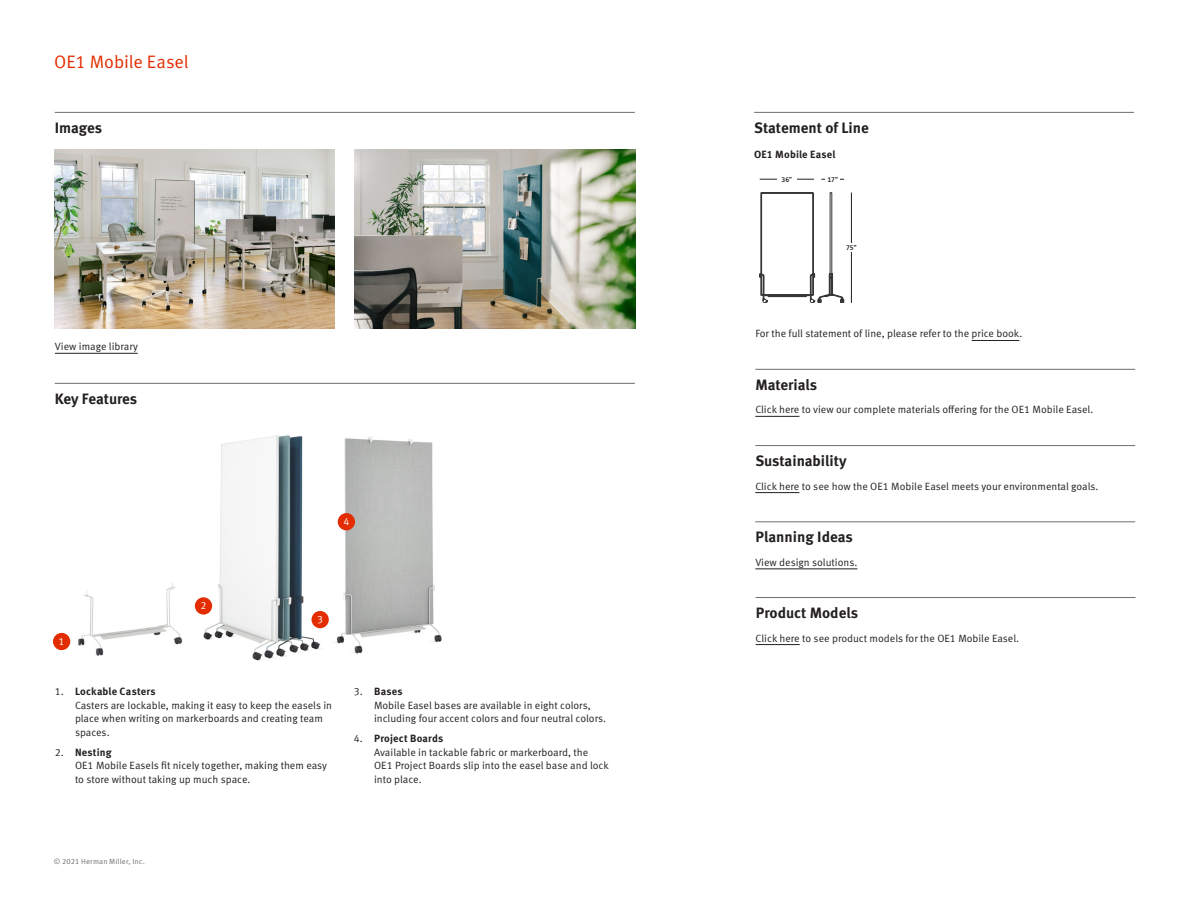
<style>
.page{position:relative;width:1188px;height:918px;background:#fff}
.page>*{position:absolute;margin:0;border:0;box-sizing:border-box;transform-origin:0 0}
.Body_Copy{font:18px "Meta OT Norm";letter-spacing:-.005em;color:#e22d00}
.Headline{font:700 15px "Meta OT";color:#231f20}
.Body_Copy-2{font:10.5px/13.5px "Meta OT Norm";color:#231f20}
.Body_Copy-3{font:700 10.5px "Meta OT";letter-spacing:.02em;color:#231f20}
.Body_Copy-4{font:10.5px "Meta OT Norm";color:#fff}
.t1{font:7.5px "Meta OT Norm";letter-spacing:.02em;color:#6c6d70}
.Body_Copy-5{font:500 6.75px "Fira Sans";color:#231f20}
.s1{font-family:"Meta OT";font-weight:700}
</style>
<div class="page">
<hr style="left:754px;top:112px;width:380px;height:1px;background:#6c6d70">
<img style="left:234px;top:435px;width:53px;height:226px">
<img style="left:53px;top:442px;width:181px;height:214px">
<img style="left:287px;top:435px;width:155px;height:219px">
<div style="left:195px;top:597px;width:17px;height:18px;background:#e32d00;border-radius:50%"></div>
<div style="left:312px;top:611px;width:17px;height:17px;background:#e32d00;border-radius:50%"></div>
<hr style="left:755px;top:492px;width:44px;height:1px;background:#231f20">
<hr style="left:755px;top:569px;width:102px;height:1px;background:#231f20">
<hr style="left:755px;top:445px;width:380px;height:1px;background:#6c6d70">
<hr style="left:755px;top:522px;width:380px;height:1px;background:#6c6d70">
<hr style="left:755px;top:416px;width:44px;height:1px;background:#231f20">
<hr style="left:755px;top:369px;width:380px;height:1px;background:#6c6d70">
<hr style="left:55px;top:112px;width:580px;height:1px;background:#6c6d70">
<hr style="left:55px;top:383px;width:580px;height:1px;background:#6c6d70">
<div style="left:53px;top:633px;width:17px;height:17px;background:#e32d00;border-radius:50%"></div>
<div style="left:338px;top:513px;width:17px;height:17px;background:#e32d00;border-radius:50%"></div>
<img style="left:55px;top:150px;width:280px;height:179px">
<img style="left:355px;top:150px;width:280px;height:179px">
<hr style="left:55px;top:353px;width:83px;height:1px;background:#231f20">
<svg style="left:760px;top:193px;width:84px;height:110px"></svg>
<hr style="left:760px;top:179px;width:54px;height:1px;background:#231f20">
<div style="left:777px;top:175px;width:19px;height:9px;background:#fff"></div>
<hr style="left:851px;top:193px;width:1px;height:110px;background:#231f20">
<div style="left:840px;top:243px;width:23px;height:9px;background:#fff"></div>
<hr style="left:972px;top:340px;width:47px;height:1px;background:#231f20">
<hr style="left:756px;top:644px;width:44px;height:1px;background:#231f20">
<hr style="left:756px;top:597px;width:379px;height:1px;background:#6c6d70">
<p class="Body_Copy" style="left:54px;top:50px;width:136px">OE1 Mobile Easel</p>
<p class="Headline" style="left:55px;top:118px;width:49px">Images</p>
<p class="Body_Copy-2" style="left:55px;top:340px;width:84px">View image library</p>
<p class="Headline" style="left:55px;top:389px;width:84px">Key Features</p>
<p class="Body_Copy-4" style="left:343px;top:515px;width:7px">4</p>
<p class="Body_Copy-4" style="left:59px;top:635px;width:7px">1</p>
<p class="Body_Copy-4" style="left:201px;top:599px;width:7px">2</p>
<p class="Body_Copy-4" style="left:317px;top:613px;width:7px">3</p>
<p class="Body_Copy-2" style="left:75px;top:685px;width:259px;text-indent:-20px">1. <span class="s1">Lockable Casters<br></span>Casters are lockable, making it easy to keep the easels in place when writing on markerboards and creating team spaces.</p>
<p class="Body_Copy-2" style="left:75px;top:746px;width:254px;text-indent:-20px">2. <span class="s1">Nesting<br></span>OE1 Mobile Easels fit nicely together, making them easy to store without taking up much space.</p>
<p class="Body_Copy-2" style="left:374px;top:685px;width:234px;text-indent:-20px">3. <span class="s1">Bases<br></span>Mobile Easel bases are available in eight colors, including four accent colors and four neutral colors.</p>
<p class="Body_Copy-2" style="left:374px;top:732px;width:236px;text-indent:-20px">4. <span class="s1">Project Boards<br></span>Available in tackable fabric or markerboard, the<br>OE1 Project Boards slip into the easel base and lock into place.</p>
<p class="t1" style="left:54px;top:857px;width:93px">© 2021 Herman Miller, Inc.</p>
<h2 class="Headline" style="left:754px;top:118px;width:116px">Statement of Line</h2>
<p class="Body_Copy-3" style="left:754px;top:148px;width:83px">OE1 Mobile Easel</p>
<p class="Body_Copy-5" style="left:782px;top:175px;width:12px">36”</p>
<p class="Body_Copy-5" style="left:827px;top:175px;width:12px">17”</p>
<p class="Body_Copy-5" style="left:846px;top:243px;width:12px">75”</p>
<p class="Body_Copy-2" style="left:755px;top:327px;width:269px">For the full statement of line, please refer to the price book.</p>
<p class="Headline" style="left:755px;top:375px;width:63px">Materials</p>
<p class="Body_Copy-2" style="left:755px;top:403px;width:340px">Click here to view our complete materials offering for the OE1 Mobile Easel.</p>
<p class="Headline" style="left:755px;top:451px;width:93px">Sustainability</p>
<p class="Body_Copy-2" style="left:755px;top:479px;width:345px">Click here to see how the OE1 Mobile Easel meets your environmental goals.</p>
<p class="Headline" style="left:755px;top:528px;width:99px">Planning Ideas</p>
<p class="Body_Copy-2" style="left:755px;top:556px;width:104px">View design solutions.</p>
<p class="Headline" style="left:756px;top:603px;width:104px">Product Models</p>
<p class="Body_Copy-2" style="left:756px;top:631px;width:265px">Click here to see product models for the OE1 Mobile Easel.</p>
</div>
